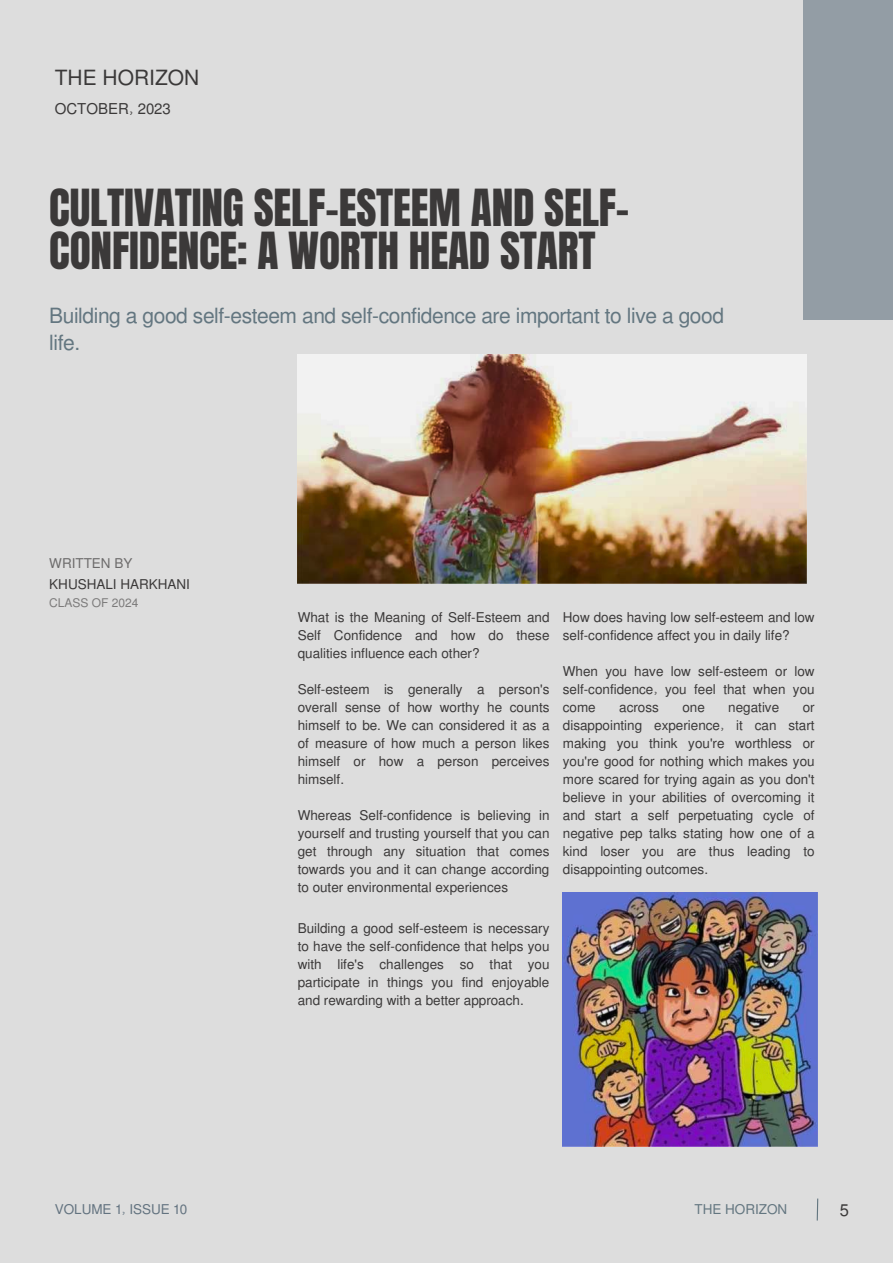
<style>
.page{position:relative;width:893px;height:1264px;background:#fff}
.page>*{position:absolute;margin:0;border:0;box-sizing:border-box;transform-origin:0 0}
.t1{font:43.5px/42.8px "Anton";letter-spacing:-.005em;color:#3b3939}
.t2{font:21px/27px "Mukti";letter-spacing:-.02em;color:#637680}
.t3{font:21px "Mukti";color:#3b3939}
.t4{font:16.5px "Mukti";color:#3b3939}
.t5{font:15px "Mukti";color:#3b3939}
.t6{font:13.5px/18px "Mukti";color:#3b3939;text-align:justify}
.t7{font:13.5px "Mukti";color:#637380}
.t8{font:13.5px "Mukti";color:#637680}
.t9{font:12px "Mukti";color:#3b3939}
</style>
<div class="page">
<div style="left:0;top:0;width:892px;height:1262px;background:#ddd"></div>
<div style="left:803px;top:0;width:89px;height:320px;background:#939da5"></div>
<hr style="left:816px;top:1198px;width:2px;height:22px;background:#637680">
<img style="left:298px;top:354px;width:508px;height:229px">
<img style="left:563px;top:892px;width:254px;height:254px">
<p class="t3" style="left:55px;top:62px;width:146px">THE HORIZON</p>
<p class="t5" style="left:55px;top:98px;width:118px">OCTOBER, 2023</p>
<p class="t1" style="left:49px;top:187px;width:581px">CULTIVATING SELF-ESTEEM AND SELF-<br>CONFIDENCE: A WORTH HEAD START</p>
<p class="t2" style="left:49px;top:301px;width:676px">Building a good self-esteem and self-confidence are important to live a good life.</p>
<p class="t6" style="left:49px;top:554px;width:85px">WRITTEN BY</p>
<p class="t6" style="left:49px;top:574px;width:142px">KHUSHALI HARKHANI</p>
<p class="t9" style="left:49px;top:594px;width:91px">CLASS OF 2024</p>
<p class="t7" style="left:55px;top:1199px;width:134px">VOLUME 1, ISSUE 10</p>
<p class="t6" style="left:298px;top:607px;width:253px">What is the Meaning of Self-Esteem and Self Confidence and how do these qualities influence each other?</p>
<p class="t6" style="left:298px;top:679px;width:253px">Self-esteem is generally a person's overall sense of how worthy he counts himself to be. We can considered it as a of measure of how much a person likes himself or how a person perceives himself.</p>
<p class="t6" style="left:298px;top:805px;width:253px">Whereas Self-confidence is believing in yourself and trusting yourself that you can get through any situation that comes towards you and it can change according to outer environmental experiences</p>
<p class="t6" style="left:298px;top:918px;width:253px">Building a good self-esteem is necessary to have the self-confidence that helps you with life's challenges so that you participate in things you find enjoyable and rewarding with a better approach.</p>
<p class="t6" style="left:563px;top:608px;width:253px">How does having low self-esteem and low self-confidence affect you in daily life?</p>
<p class="t6" style="left:563px;top:661px;width:253px">When you have low self-esteem or low self-confidence, you feel that when you come</p>
<p class="t6" style="left:619px;top:697px;width:41px">across</p>
<p class="t6" style="left:682px;top:697px;width:24px">one</p>
<p class="t6" style="left:728px;top:697px;width:52px">negative</p>
<p class="t6" style="left:563px;top:697px;width:253px;text-indent:240px">or disappointing experience, it can start making you think you're worthless or you're good for nothing which makes you more scared for trying again as you don't believe in your abilities of overcoming it and start a self perpetuating cycle of negative pep talks stating how one of a kind loser you are thus leading to disappointing outcomes.</p>
<p class="t8" style="left:694px;top:1199px;width:94px">THE HORIZON</p>
<p class="t4" style="left:839px;top:1198px;width:11px">5</p>
</div>
